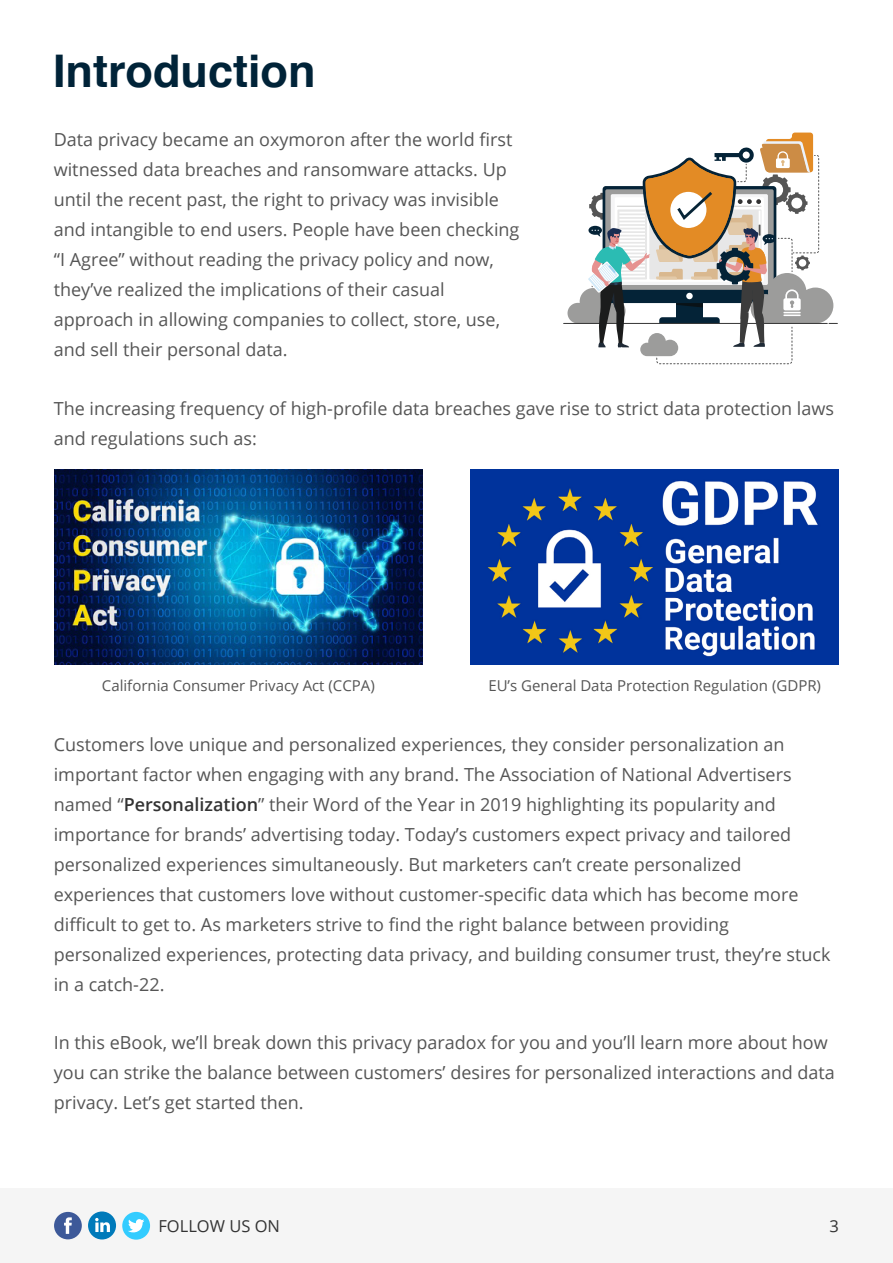
<style>
.page{position:relative;width:893px;height:1263px;background:#fff}
.page>*{position:absolute;margin:0;border:0;box-sizing:border-box;transform-origin:0 0}
.t1{font:700 45px "Helvetica";color:#002338}
.t2{font:18px/30px "Open Sans";color:#555}
.t3{font:16.5px "Open Sans";color:#333}
.t4{font:15px "Open Sans";color:#555}
.s1{font-weight:600;color:#333}
</style>
<div class="page">
<div style="left:0;top:1188px;width:893px;height:75px;background:#f5f5f5"></div>
<div style="left:122px;top:1212px;width:28px;height:27px;background:#3cf;border-radius:50%"></div>
<svg style="left:128px;top:1219px;width:16px;height:14px"></svg>
<div style="left:88px;top:1211px;width:28px;height:28px;background:#007aba;border-radius:50%"></div>
<svg style="left:95px;top:1218px;width:15px;height:14px"></svg>
<div style="left:54px;top:1212px;width:28px;height:27px;background:#3d5999;border-radius:50%"></div>
<svg style="left:64px;top:1217px;width:8px;height:17px"></svg>
<hr style="left:564px;top:323px;width:263px;height:1px;background:#333">
<svg style="left:567px;top:133px;width:270px;height:231px"></svg>
<img style="left:55px;top:469px;width:367px;height:196px">
<img style="left:471px;top:469px;width:367px;height:196px">
<h1 class="t1" style="left:53px;top:34px;width:264px">Introduction</h1>
<p class="t2" style="left:54px;top:124px;width:467px">Data privacy became an oxymoron after the world first witnessed data breaches and ransomware attacks. Up until the recent past, the right to privacy was invisible and intangible to end users. People have been checking “I Agree” without reading the privacy policy and now, they’ve realized the implications of their casual approach in allowing companies to collect, store, use, and sell their personal data.</p>
<p class="t2" style="left:54px;top:393px;width:782px">The increasing frequency of high-profile data breaches gave rise to strict data protection laws and regulations such as:</p>
<p class="t4" style="left:102px;top:676px;width:274px">California Consumer Privacy Act (CCPA)</p>
<p class="t4" style="left:488px;top:676px;width:334px">EU’s General Data Protection Regulation (GDPR)</p>
<p class="t2" style="left:54px;top:729px;width:778px">Customers love unique and personalized experiences, they consider personalization an important factor when engaging with any brand. The Association of National Advertisers named “<span class="s1">Personalization</span>” their Word of the Year in 2019 highlighting its popularity and importance for brands’ advertising today. Today’s customers expect privacy and tailored personalized experiences simultaneously. But marketers can’t create personalized experiences that customers love without customer-specific data which has become more difficult to get to. As marketers strive to find the right balance between providing personalized experiences, protecting data privacy, and building consumer trust, they’re stuck in a catch-22.</p>
<p class="t2" style="left:54px;top:1027px;width:783px">In this eBook, we’ll break down this privacy paradox for you and you’ll learn more about how you can strike the balance between customers’ desires for personalized interactions and data privacy. Let’s get started then.</p>
<p class="t3" style="left:158px;top:1215px;width:123px">FOLLOW US ON</p>
<p class="t3" style="left:829px;top:1215px;width:11px">3</p>
</div>
